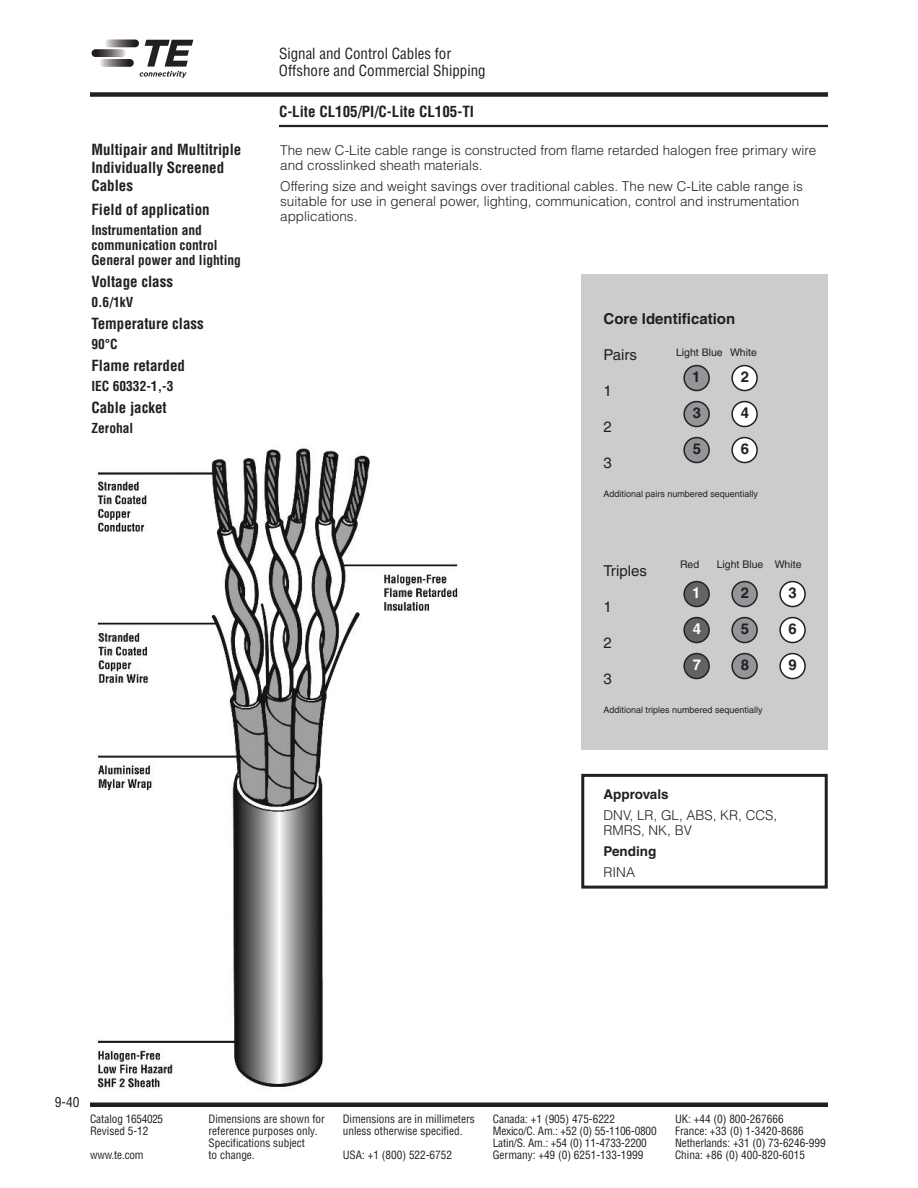
<style>
.page{position:relative;width:918px;height:1188px;background:#fff}
.page>*{position:absolute;margin:0;border:0;box-sizing:border-box;transform-origin:0 0}
.t1{font:700 condensed 15px/18px "Helvetica";color:#231f20}
.t2{font:condensed 15px/16.5px "Helvetica";color:#231f20}
.t3{font:700 15px "Helvetica";color:#231f20}
.t4{font:15px "Helvetica";color:#231f20}
.t5{font:700 14.85px "Helvetica";color:#231f20}
.t6{font:700 14.85px "Helvetica";color:#fff}
.t7{font:300 13.5px/15px "Helvetica";color:#231f20}
.t8{font:700 condensed 13.5px/15px "Helvetica";color:#231f20}
.t9{font:700 13.5px "Helvetica";color:#231f20}
.t10{font:condensed 13.5px "Helvetica";color:#231f20}
.t11{font:condensed 11.25px "Helvetica";color:#231f20}
.t12{font:10.5px "Helvetica";color:#231f20}
.t13{font:9px "Helvetica";color:#231f20}
</style>
<div class="page">
<img style="left:96px;top:448px;width:362px;height:642px">
<div style="left:581px;top:774px;width:247px;height:115px;border:3px solid #231f20"></div>
<div style="left:581px;top:274px;width:247px;height:476px;background:#ccc"></div>
<svg style="left:683px;top:365px;width:27px;height:26px"></svg>
<svg style="left:731px;top:365px;width:27px;height:26px"></svg>
<svg style="left:683px;top:401px;width:27px;height:26px"></svg>
<svg style="left:731px;top:401px;width:27px;height:26px"></svg>
<svg style="left:683px;top:437px;width:27px;height:26px"></svg>
<svg style="left:731px;top:437px;width:27px;height:26px"></svg>
<svg style="left:683px;top:581px;width:27px;height:26px"></svg>
<svg style="left:731px;top:581px;width:27px;height:26px"></svg>
<svg style="left:779px;top:581px;width:27px;height:26px"></svg>
<svg style="left:683px;top:617px;width:27px;height:26px"></svg>
<svg style="left:731px;top:617px;width:27px;height:26px"></svg>
<svg style="left:779px;top:617px;width:27px;height:26px"></svg>
<svg style="left:683px;top:653px;width:27px;height:26px"></svg>
<svg style="left:731px;top:653px;width:27px;height:26px"></svg>
<svg style="left:779px;top:653px;width:27px;height:26px"></svg>
<div style="left:90px;top:92px;width:738px;height:5px;background:#231f20"></div>
<hr style="left:279px;top:125px;width:549px;height:2px;background:#231f20">
<div style="left:90px;top:1102px;width:738px;height:5px;background:#231f20"></div>
<svg style="left:105px;top:39px;width:34px;height:8px"></svg>
<svg style="left:99px;top:59px;width:35px;height:8px"></svg>
<svg style="left:92px;top:49px;width:34px;height:8px"></svg>
<svg style="left:140px;top:40px;width:53px;height:38px"></svg>
<h1 class="t1" style="left:91px;top:141px;width:151px">Multipair and Multitriple<br>Individually Screened<br>Cables</h1>
<h1 class="t1" style="left:91px;top:201px;width:120px">Field of application</h1>
<p class="t8" style="left:91px;top:223px;width:151px">Instrumentation and communication control<br>General power and lighting</p>
<h1 class="t1" style="left:91px;top:273px;width:83px">Voltage class</h1>
<p class="t8" style="left:91px;top:295px;width:43px">0.6/1kV</p>
<h1 class="t1" style="left:91px;top:315px;width:114px">Temperature class</h1>
<p class="t8" style="left:91px;top:337px;width:28px">90°C</p>
<h1 class="t1" style="left:91px;top:357px;width:95px">Flame retarded</h1>
<p class="t8" style="left:91px;top:379px;width:84px">IEC 60332-1,-3</p>
<h1 class="t1" style="left:91px;top:399px;width:77px">Cable jacket</h1>
<p class="t8" style="left:91px;top:421px;width:43px">Zerohal</p>
<h1 class="t2" style="left:279px;top:46px;width:208px">Signal and Control Cables for<br>Offshore and Commercial Shipping</h1>
<h1 class="t1" style="left:279px;top:103px;width:197px">C-Lite CL105/PI/C-Lite CL105-TI</h1>
<p class="t7" style="left:280px;top:144px;width:538px">The new C-Lite cable range is constructed from flame retarded halogen free primary wire and crosslinked sheath materials.</p>
<p class="t7" style="left:280px;top:180px;width:524px">Offering size and weight savings over traditional cables. The new C-Lite cable range is suitable for use in general power, lighting, communication, control and instrumentation applications.</p>
<h1 class="t3" style="left:604px;top:313px;width:133px">Core Identification</h1>
<h1 class="t4" style="left:604px;top:349px;width:35px">Pairs</h1>
<h1 class="t4" style="left:604px;top:385px;width:10px">1</h1>
<h1 class="t4" style="left:604px;top:421px;width:10px">2</h1>
<h1 class="t4" style="left:604px;top:457px;width:10px">3</h1>
<p class="t13" style="left:604px;top:491px;width:156px">Additional pairs numbered sequentially</p>
<p class="t12" style="left:676px;top:349px;width:82px">Light Blue White</p>
<h2 class="t5" style="left:692px;top:372px;width:10px">1</h2>
<h2 class="t5" style="left:741px;top:372px;width:10px">2</h2>
<h2 class="t5" style="left:693px;top:408px;width:10px">3</h2>
<h2 class="t5" style="left:741px;top:408px;width:10px">4</h2>
<h2 class="t5" style="left:693px;top:444px;width:10px">5</h2>
<h2 class="t5" style="left:741px;top:444px;width:10px">6</h2>
<p class="t12" style="left:680px;top:560px;width:21px">Red</p>
<p class="t12" style="left:717px;top:560px;width:86px">Light Blue White</p>
<h1 class="t4" style="left:604px;top:565px;width:45px">Triples</h1>
<h1 class="t4" style="left:604px;top:601px;width:10px">1</h1>
<h1 class="t4" style="left:604px;top:637px;width:10px">2</h1>
<h1 class="t4" style="left:604px;top:673px;width:10px">3</h1>
<p class="t13" style="left:604px;top:707px;width:161px">Additional triples numbered sequentially</p>
<h2 class="t6" style="left:692px;top:588px;width:10px">1</h2>
<h2 class="t5" style="left:741px;top:588px;width:10px">2</h2>
<h2 class="t5" style="left:789px;top:588px;width:10px">3</h2>
<h2 class="t6" style="left:693px;top:624px;width:10px">4</h2>
<h2 class="t5" style="left:741px;top:624px;width:10px">5</h2>
<h2 class="t5" style="left:789px;top:624px;width:10px">6</h2>
<h2 class="t6" style="left:693px;top:660px;width:10px">7</h2>
<h2 class="t5" style="left:741px;top:660px;width:10px">8</h2>
<h2 class="t5" style="left:789px;top:660px;width:10px">9</h2>
<p class="t9" style="left:604px;top:789px;width:67px">Approvals</p>
<p class="t7" style="left:604px;top:809px;width:175px">DNV, LR, GL, ABS, KR, CCS,<br>RMRS, NK, BV</p>
<p class="t9" style="left:604px;top:846px;width:54px">Pending</p>
<p class="t7" style="left:604px;top:866px;width:33px">RINA</p>
<p class="t10" style="left:55px;top:1095px;width:26px">9-40</p>
<p class="t11" style="left:90px;top:1112px;width:75px">Catalog 1654025</p>
<p class="t11" style="left:209px;top:1112px;width:118px">Dimensions are shown for</p>
<p class="t11" style="left:343px;top:1112px;width:134px">Dimensions are in millimeters</p>
<p class="t11" style="left:493px;top:1112px;width:124px">Canada: +1 (905) 475-6222</p>
<p class="t11" style="left:675px;top:1112px;width:110px">UK: +44 (0) 800-267666</p>
<p class="t11" style="left:90px;top:1124px;width:60px">Revised 5-12</p>
<p class="t11" style="left:209px;top:1124px;width:110px">reference purposes only.</p>
<p class="t11" style="left:343px;top:1124px;width:121px">unless otherwise specified.</p>
<p class="t11" style="left:493px;top:1124px;width:165px">Mexico/C. Am.: +52 (0) 55-1106-0800</p>
<p class="t11" style="left:675px;top:1124px;width:130px">France: +33 (0) 1-3420-8686</p>
<p class="t11" style="left:209px;top:1136px;width:98px">Specifications subject</p>
<p class="t11" style="left:493px;top:1136px;width:156px">Latin/S. Am.: +54 (0) 11-4733-2200</p>
<p class="t11" style="left:675px;top:1136px;width:152px">Netherlands: +31 (0) 73-6246-999</p>
<p class="t11" style="left:90px;top:1148px;width:55px">www.te.com</p>
<p class="t11" style="left:209px;top:1148px;width:48px">to change.</p>
<p class="t11" style="left:343px;top:1148px;width:111px">USA: +1 (800) 522-6752</p>
<p class="t11" style="left:493px;top:1148px;width:152px">Germany: +49 (0) 6251-133-1999</p>
<p class="t11" style="left:675px;top:1148px;width:131px">China: +86 (0) 400-820-6015</p>
</div>
